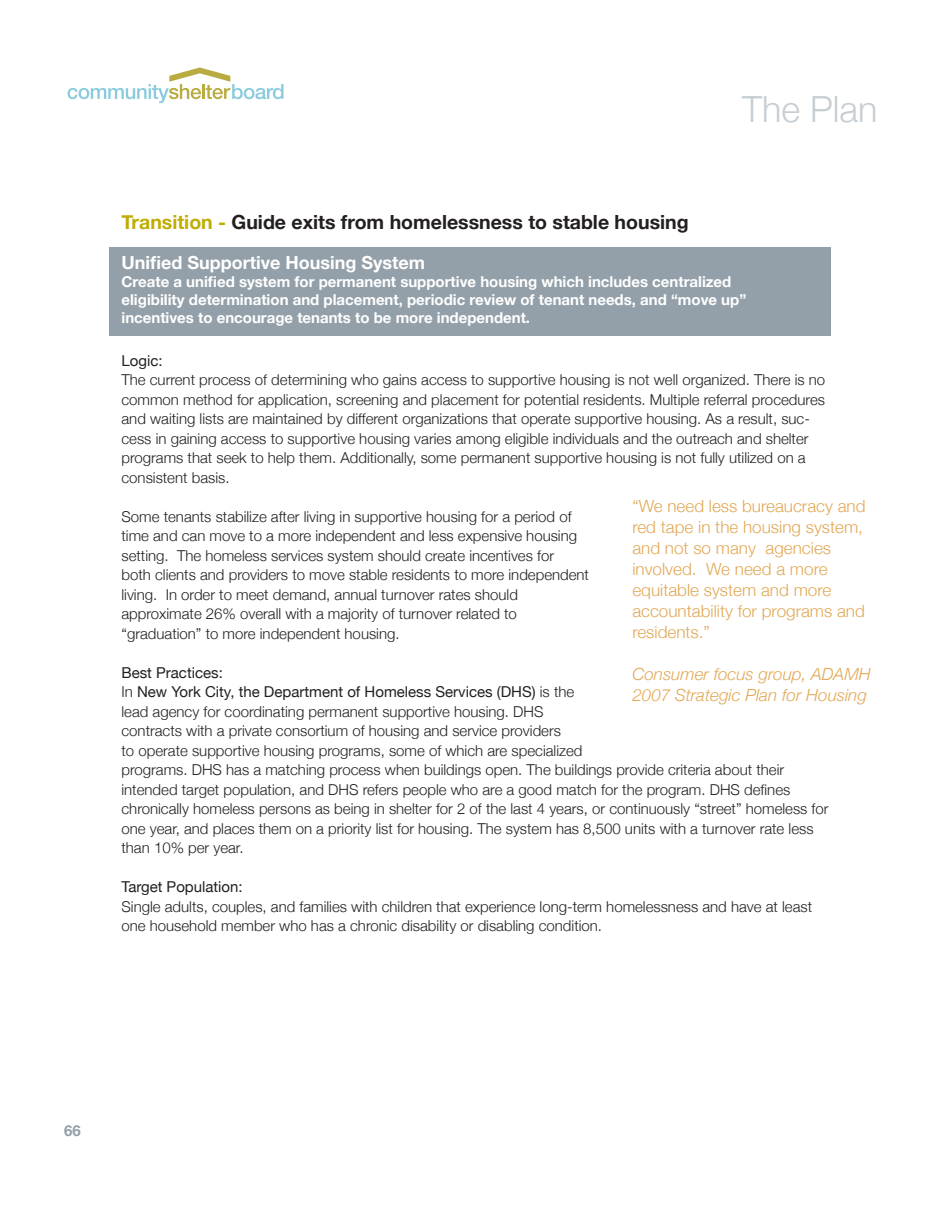
<style>
.page{position:relative;width:945px;height:1215px;background:#fff}
.page>*{position:absolute;margin:0;border:0;box-sizing:border-box;transform-origin:0 0}
.t1{font:300 36px "Helvetica Neue";color:#c6ced3}
.t2{font:700 19.5px "Helvetica Neue";color:#231f20}
.t3{font:700 18px "Helvetica Neue";color:#fff}
.t4{font:300 16.8px/21px "Helvetica Neue";color:#e2a855}
.t5{font:italic 300 16.8px/21px "Helvetica Neue";color:#e2a855}
.t6{font:300 15px/19.5px "Helvetica Neue";color:#231f20}
.t7{font:700 15px/18px "Helvetica Neue";color:#fff}
.t8{font:15px "Helvetica Neue";color:#231f20}
.t9{font:700 15px "Helvetica Neue";color:#94a0a9}
.s1{color:#bfad02}
.s2{font-weight:400}
</style>
<div class="page">
<svg style="left:68px;top:68px;width:216px;height:35px"></svg>
<div style="left:110px;top:247px;width:721px;height:89px;background:#94a0a9"></div>
<h2 class="t2" style="left:122px;top:210px;width:569px"><span class="s1">Transition -</span> Guide exits from homelessness to stable housing</h2>
<h1 class="t1" style="left:742px;top:87px;width:137px">The Plan</h1>
<p class="t3" style="left:122px;top:252px;width:305px">Unified Supportive Housing System</p>
<p class="t7" style="left:122px;top:273px;width:626px">Create a unified system for permanent supportive housing which includes centralized eligibility determination and placement, periodic review of tenant needs, and “move up” incentives to encourage tenants to be more independent.</p>
<p class="t8" style="left:122px;top:351px;width:43px">Logic:</p>
<p class="t6" style="left:122px;top:370px;width:705px">The current process of determining who gains access to supportive housing is not well organized. There is no common method for application, screening and placement for potential residents. Multiple referral procedures and waiting lists are maintained by different organizations that operate supportive housing. As a result, suc&shy;cess in gaining access to supportive housing varies among eligible individuals and the outreach and shelter programs that seek to help them. Additionally, some permanent supportive housing is not fully utilized on a consistent basis.</p>
<p class="t6" style="left:122px;top:506px;width:469px">Some tenants stabilize after living in supportive housing for a period of time and can move to a more independent and less expensive housing setting. The homeless services system should create incentives for<br>both clients and providers to move stable residents to more independent living. In order to meet demand, annual turnover rates should approximate 26% overall with a majority of turnover related to “graduation” to more independent housing.</p>
<p class="t6" style="left:122px;top:662px;width:709px"><span class="s2">Best Practices:<br></span>In <span class="s2">New York City, the Department of Homeless Services (DHS)</span> is the<br>lead agency for coordinating permanent supportive housing. DHS<br>contracts with a private consortium of housing and service providers<br>to operate supportive housing programs, some of which are specialized<br>programs. DHS has a matching process when buildings open. The buildings provide criteria about their intended target population, and DHS refers people who are a good match for the program. DHS defines chronically homeless persons as being in shelter for 2 of the last 4 years, or continuously “street” homeless for one year, and places them on a priority list for housing. The system has 8,500 units with a turnover rate less than 10% per year.</p>
<p class="t8" style="left:122px;top:878px;width:123px">Target Population:</p>
<p class="t6" style="left:122px;top:896px;width:692px">Single adults, couples, and families with children that experience long-term homelessness and have at least one household member who has a chronic disability or disabling condition.</p>
<p class="t4" style="left:632px;top:495px;width:235px">“We need less bureaucracy and red tape in the housing system, and not so many agencies involved. We need a more equitable system and more accountability for programs and residents.”</p>
<p class="t5" style="left:632px;top:663px;width:240px">Consumer focus group, ADAMH<br>2007 Strategic Plan for Housing</p>
<p class="t9" style="left:64px;top:1121px;width:18px">66</p>
</div>
